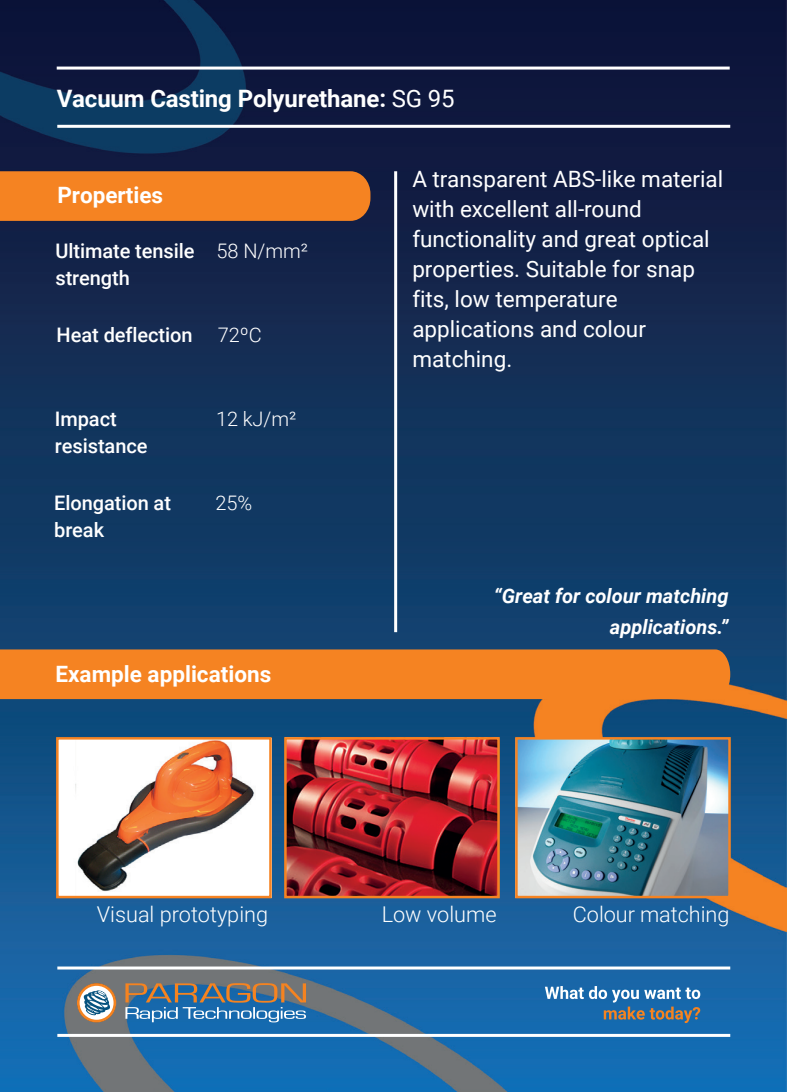
<style>
.page{position:relative;width:787px;height:1092px;background:#fff}
.page>*{position:absolute;margin:0;border:0;box-sizing:border-box;transform-origin:0 0}
.t1{font:700 24px "Roboto";letter-spacing:-.005em;color:#fff}
.t2{font:22.5px/30px "Roboto";color:#fff}
.t3{font:700 22.5px "Roboto";color:#fff}
.t4{font:300 21.75px "Roboto";color:#fff}
.t5{font:500 20px/27.5px "Roboto";letter-spacing:-.005em;color:#fff}
.t6{font:italic 700 20px/30px "Roboto";color:#fff;text-align:right}
.t7{font:300 20px "Roboto";letter-spacing:-.005em;color:#fff}
.s1{font-weight:400}
</style>
<div class="page">
<img style="left:0;top:0;width:787px;height:1091px">
<img style="left:518px;top:740px;width:209px;height:155px">
<img style="left:287px;top:740px;width:210px;height:155px">
<img style="left:59px;top:740px;width:210px;height:155px">
<hr style="left:57px;top:966px;width:673px;height:3px;background:#fff">
<hr style="left:57px;top:1033px;width:673px;height:3px;background:#fff">
<svg style="left:545px;top:985px;width:155px;height:37px;background:#497ea9"></svg>
<svg style="left:77px;top:983px;width:39px;height:39px"></svg>
<svg style="left:125px;top:983px;width:181px;height:39px;background:#5e7c94"></svg>
<hr style="left:57px;top:67px;width:672px;height:3px;background:#fff">
<div style="left:0;top:171px;width:370px;height:50px;background:#f58322"></div>
<div style="left:0;top:649px;width:730px;height:50px;background:#f58322"></div>
<hr style="left:57px;top:125px;width:673px;height:3px;background:#fff">
<div style="left:284px;top:737px;width:216px;height:161px;border:2px solid #f58322"></div>
<hr style="left:394px;top:171px;width:3px;height:461px;background:#fff">
<div style="left:56px;top:737px;width:216px;height:161px;border:2px solid #f58322"></div>
<div style="left:515px;top:737px;width:215px;height:161px;border:2px solid #f58322"></div>
<p class="t1" style="left:57px;top:82px;width:399px">Vacuum Casting Polyurethane: <span class="s1">SG 95</span></p>
<p class="t3" style="left:57px;top:179px;width:107px">Properties</p>
<p class="t5" style="left:55px;top:236px;width:141px">Ultimate tensile strength</p>
<p class="t7" style="left:217px;top:237px;width:93px">58 N/mm²</p>
<p class="t5" style="left:57px;top:320px;width:137px">Heat deflection</p>
<p class="t7" style="left:218px;top:320px;width:45px">72ºC</p>
<p class="t5" style="left:55px;top:404px;width:94px">Impact resistance</p>
<p class="t7" style="left:216px;top:404px;width:82px">12 kJ/m²</p>
<p class="t5" style="left:54px;top:488px;width:118px">Elongation at break</p>
<p class="t7" style="left:215px;top:489px;width:38px">25%</p>
<p class="t3" style="left:55px;top:658px;width:217px">Example applications</p>
<p class="t2" style="left:412px;top:163px;width:312px">A transparent ABS-like material with excellent all-round functionality and great optical properties. Suitable for snap fits, low temperature applications and colour matching.</p>
<p class="t6" style="left:494px;top:580px;width:236px">“Great for colour matching applications.”</p>
<p class="t4" style="left:97px;top:899px;width:173px">Visual prototyping</p>
<p class="t4" style="left:382px;top:899px;width:116px">Low volume</p>
<p class="t4" style="left:573px;top:899px;width:158px">Colour matching</p>
</div>
